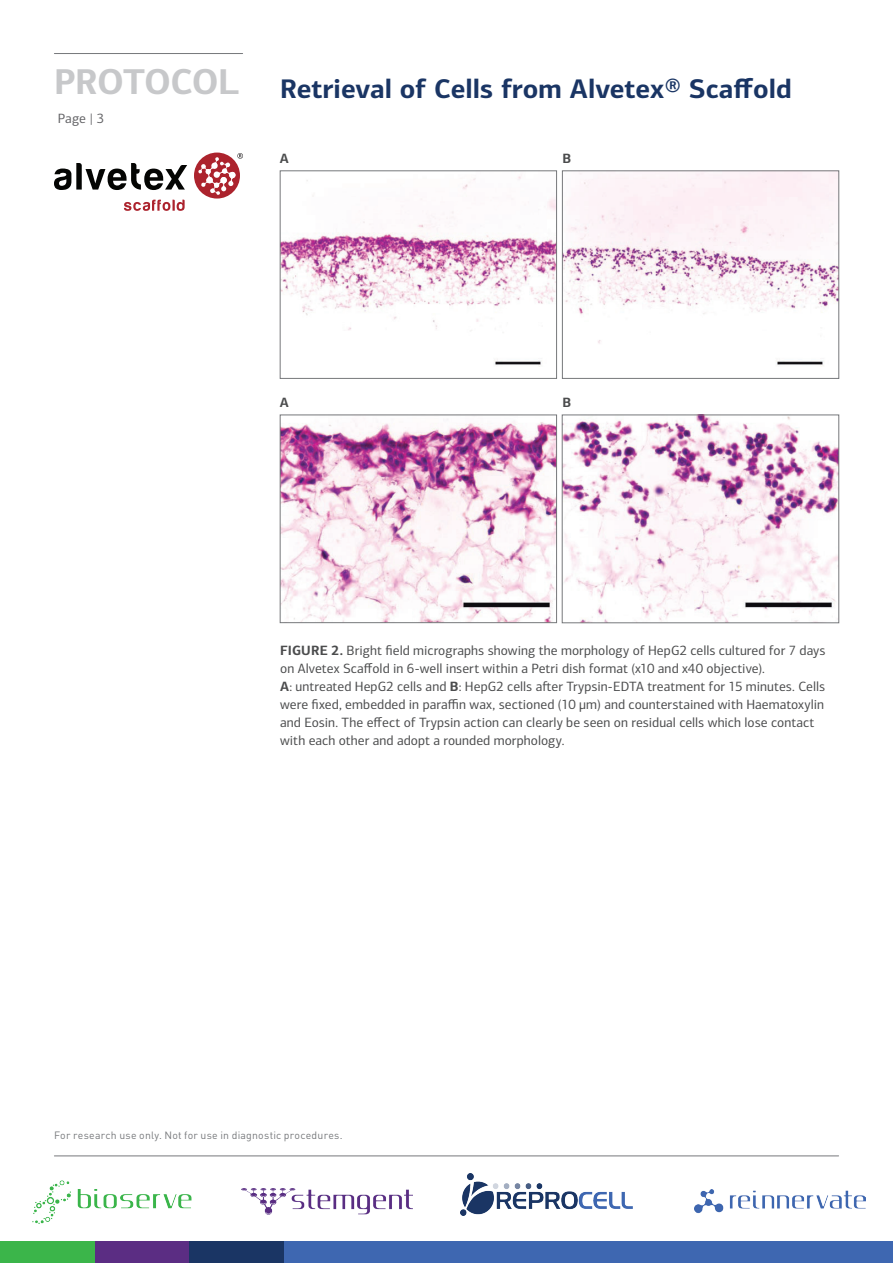
<style>
.page{position:relative;width:893px;height:1263px;background:#fff}
.page>*{position:absolute;margin:0;border:0;box-sizing:border-box;transform-origin:0 0}
.t1{font:700 36px "Connections";letter-spacing:-.02em;color:#c7c8ca}
.t2{font:700 27px "Connections";letter-spacing:-.005em;color:#1a3564}
.t3{font:13.5px/18px "Connections";letter-spacing:.005em;color:#4b4c4d}
.t4{font:13.5px "Connections";color:#636366}
.t5{font:700 13.5px "Connections";color:#4b4c4d}
.t6{font:10.5px "DINOT";letter-spacing:.025em;color:#76787b}
.s1{font-weight:700}
</style>
<div class="page">
<hr style="left:54px;top:1155px;width:785px;height:1px;background:#76787b">
<hr style="left:54px;top:53px;width:189px;height:1px;background:#76787b">
<div style="left:95px;top:1241px;width:94px;height:22px;background:#5b2d83"></div>
<div style="left:189px;top:1241px;width:95px;height:22px;background:#1a3564"></div>
<div style="left:284px;top:1241px;width:609px;height:22px;background:#3e67b1"></div>
<div style="left:0;top:1241px;width:95px;height:22px;background:#3bb54a"></div>
<img style="left:241px;top:1188px;width:172px;height:26px">
<img style="left:461px;top:1173px;width:171px;height:42px">
<img style="left:694px;top:1189px;width:172px;height:24px">
<img style="left:32px;top:1180px;width:160px;height:44px">
<div style="left:194px;top:153px;width:46px;height:46px;background:#ac232d;border-radius:50%"></div>
<svg style="left:54px;top:163px;width:133px;height:27px"></svg>
<svg style="left:124px;top:200px;width:61px;height:11px"></svg>
<svg style="left:198px;top:153px;width:45px;height:42px"></svg>
<img style="left:282px;top:176px;width:273px;height:191px">
<div style="left:280px;top:171px;width:277px;height:208px;border:1px solid #76787b"></div>
<img style="left:564px;top:173px;width:273px;height:194px">
<div style="left:562px;top:171px;width:277px;height:208px;border:1px solid #76787b"></div>
<img style="left:282px;top:419px;width:273px;height:202px">
<div style="left:280px;top:415px;width:277px;height:208px;border:1px solid #76787b"></div>
<img style="left:564px;top:417px;width:273px;height:204px">
<div style="left:562px;top:415px;width:277px;height:208px;border:1px solid #76787b"></div>
<h1 class="t1" style="left:54px;top:59px;width:187px">PROTOCOL</h1>
<p class="t4" style="left:58px;top:110px;width:48px">Page | 3</p>
<h2 class="t2" style="left:280px;top:72px;width:513px">Retrieval of Cells from Alvetex® Scaffold</h2>
<p class="t5" style="left:280px;top:150px;width:10px">A</p>
<p class="t5" style="left:562px;top:150px;width:10px">B</p>
<p class="t5" style="left:280px;top:394px;width:10px">A</p>
<p class="t5" style="left:562px;top:394px;width:10px">B</p>
<p class="t3" style="left:280px;top:641px;width:547px"><span class="s1">FIGURE 2.</span> Bright field micrographs showing the morphology of HepG2 cells cultured for 7 days on Alvetex Scaffold in 6-well insert within a Petri dish format (x10 and x40 objective).<br><span class="s1">A</span>: untreated HepG2 cells and <span class="s1">B</span>: HepG2 cells after Trypsin-EDTA treatment for 15 minutes. Cells were fixed, embedded in paraffin wax, sectioned (10 μm) and counterstained with Haematoxylin and Eosin. The effect of Trypsin action can clearly be seen on residual cells which lose contact with each other and adopt a rounded morphology.</p>
<p class="t6" style="left:54px;top:1129px;width:290px">For research use only. Not for use in diagnostic procedures.</p>
</div>
